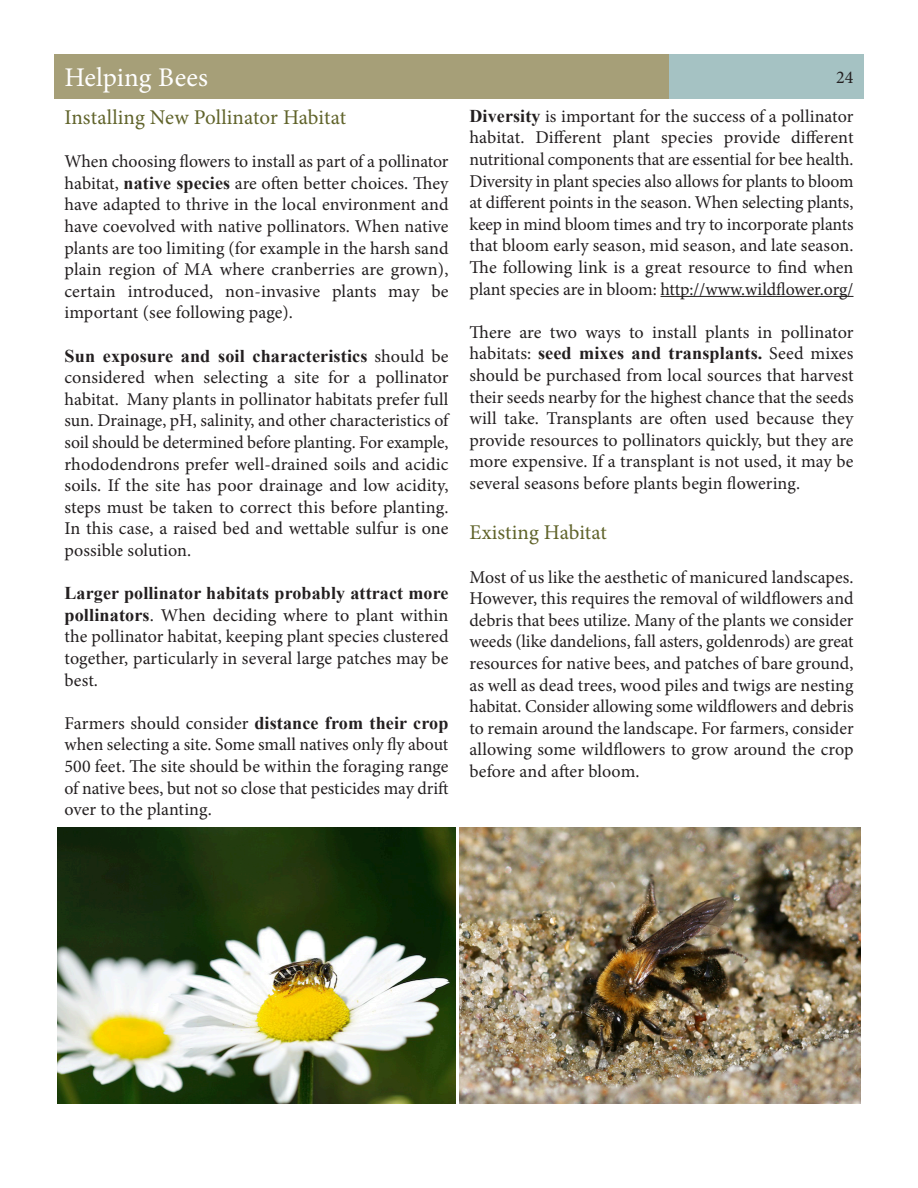
<style>
.page{position:relative;width:918px;height:1188px;background:#fff}
.page>*{position:absolute;margin:0;border:0;box-sizing:border-box;transform-origin:0 0}
.t1{font:27px "Minion Pro";letter-spacing:.005em;color:#fff}
.t2{font:21px "Minion Pro";color:#60632a}
.t3{font:18px/21.6px "Minion Pro";letter-spacing:.005em;color:#231f20;text-align:justify}
.t4{font:700 18px "Times New Roman";letter-spacing:.01em;color:#231f20}
.s1{font-family:"Times New Roman";font-weight:700}
.s2{font-family:"Minion Pro";font-weight:400}
</style>
<div class="page">
<div style="left:54px;top:54px;width:616px;height:45px;background:#a69f78"></div>
<div style="left:670px;top:54px;width:194px;height:45px;background:#a5c2c3"></div>
<hr style="left:661px;top:296px;width:193px;height:1px;background:#231f20">
<img style="left:57px;top:827px;width:399px;height:277px">
<img style="left:459px;top:827px;width:402px;height:277px">
<h1 class="t1" style="left:64px;top:60px;width:145px">Helping Bees</h1>
<p class="t2" style="left:64px;top:103px;width:283px">Installing New Pollinator Habitat</p>
<p class="t3" style="left:64px;top:151px;width:386px">When choosing flowers to install as part of a pollinator habitat, <span class="s1">native species</span> are often better choices. They have adapted to thrive in the local environment and have coevolved with native pollinators. When native plants are too limiting (for example in the harsh sand plain region of MA where cranberries are grown), certain introduced, non-invasive plants may be important (see following page).</p>
<p class="t4" style="left:64px;top:343px;width:386px">Sun exposure and soil characteristics <span class="s2">should be</span></p>
<p class="t3" style="left:64px;top:367px;width:386px">considered when selecting a site for a pollinator habitat. Many plants in pollinator habitats prefer full sun. Drainage, pH, salinity, and other characteristics of soil should be determined before planting. For example, rhododendrons prefer well-drained soils and acidic soils. If the site has poor drainage and low acidity, steps must be taken to correct this before planting.<br>In this case, a raised bed and wettable sulfur is one possible solution.</p>
<p class="t4" style="left:64px;top:581px;width:386px">Larger pollinator habitats probably attract more</p>
<p class="t3" style="left:64px;top:604px;width:386px"><span class="s1">pollinators</span>. When deciding where to plant within the pollinator habitat, keeping plant species clustered together, particularly in several large patches may be best.</p>
<p class="t3" style="left:64px;top:712px;width:386px">Farmers should consider <span class="s1">distance from their crop </span>when selecting a site. Some small natives only fly about 500 feet. The site should be within the foraging range of native bees, but not so close that pesticides may drift over to the planting.</p>
<p class="t3" style="left:836px;top:67px;width:19px">24</p>
<p class="t3" style="left:470px;top:105px;width:386px"><span class="s1">Diversity</span> is important for the success of a pollinator habitat. Different plant species provide different nutritional components that are essential for bee health.<br>Diversity in plant species also allows for plants to bloom at different points in the season. When selecting plants, keep in mind bloom times and try to incorporate plants that bloom early season, mid season, and late season.<br>The following link is a great resource to find when plant species are in bloom: http://www.wildflower.org/</p>
<p class="t3" style="left:470px;top:321px;width:386px">There are two ways to install plants in pollinator</p>
<p class="t4" style="left:470px;top:341px;width:385px"><span class="s2">habitats:</span> seed mixes and transplants. <span class="s2">Seed mixes</span></p>
<p class="t3" style="left:470px;top:365px;width:386px">should be purchased from local sources that harvest their seeds nearby for the highest chance that the seeds will take. Transplants are often used because they provide resources to pollinators quickly, but they are more expensive. If a transplant is not used, it may be several seasons before plants begin flowering.</p>
<p class="t2" style="left:470px;top:519px;width:139px">Existing Habitat</p>
<p class="t3" style="left:470px;top:566px;width:386px">Most of us like the aesthetic of manicured landscapes.<br>However, this requires the removal of wildflowers and debris that bees utilize. Many of the plants we consider weeds (like dandelions, fall asters, goldenrods) are great resources for native bees, and patches of bare ground, as well as dead trees, wood piles and twigs are nesting habitat. Consider allowing some wildflowers and debris to remain around the landscape. For farmers, consider allowing some wildflowers to grow around the crop before and after bloom.</p>
</div>
